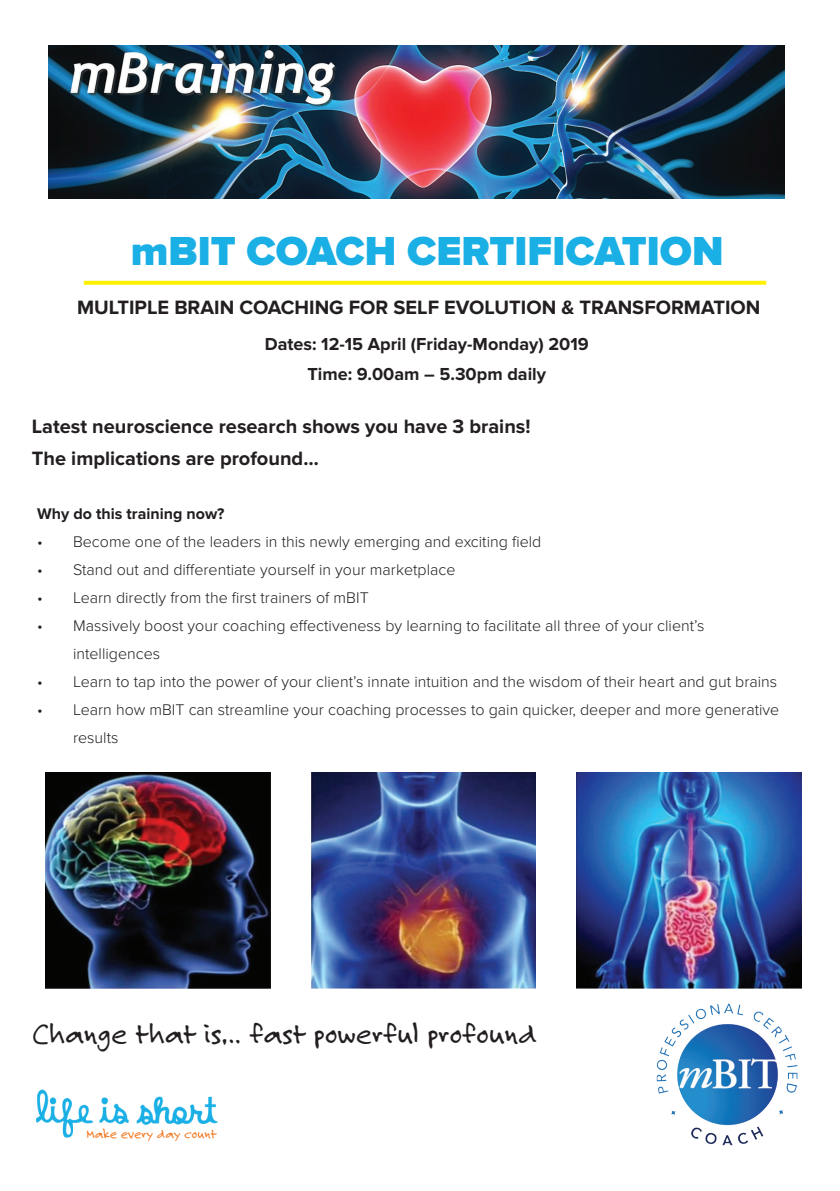
<style>
.page{position:relative;width:840px;height:1191px;background:#fff}
.page>*{position:absolute;margin:0;border:0;box-sizing:border-box;transform-origin:0 0}
.t1{font:900 42px "Proxima Nova";color:#1aafe5}
.t2{font:31.2px "Felt Tip Roman";color:#231f20}
.t3{font:700 20px/32px "Proxima Nova";color:#231f20}
.t4{font:700 18px/30px "Proxima Nova";color:#231f20;text-align:center}
.t5{font:300 16px/28px "Proxima Nova";color:#231f20}
.t6{font:700 16px "Proxima Nova";color:#231f20}
.t7{font:14.2px "Felt Tip Roman";color:#f27922}
</style>
<div class="page">
<img style="left:36px;top:1089px;width:182px;height:49px">
<div style="left:83px;top:1126px;width:207px;height:17px;background:#fff"></div>
<img style="left:656px;top:1003px;width:142px;height:143px">
<div style="left:84px;top:281px;width:681px;height:4px;border:2px solid #fff101"></div>
<img style="left:48px;top:45px;width:736px;height:153px">
<img style="left:46px;top:772px;width:224px;height:216px">
<img style="left:311px;top:772px;width:224px;height:216px">
<img style="left:576px;top:772px;width:224px;height:216px">
<h1 class="t1" style="left:131px;top:226px;width:594px">mBIT COACH CERTIFICATION</h1>
<p class="t3" style="left:77px;top:292px;width:684px">MULTIPLE BRAIN COACHING FOR SELF EVOLUTION &amp; TRANSFORMATION</p>
<p class="t4" style="left:264px;top:330px;width:325px">Dates: 12-15 April (Friday-Monday) 2019<br>Time: 9.00am – 5.30pm daily</p>
<p class="t3" style="left:32px;top:411px;width:500px">Latest neuroscience research shows you have 3 brains!<br>The implications are profound…</p>
<p class="t6" style="left:37px;top:504px;width:189px">Why do this training now?</p>
<p class="t5" style="left:37px;top:527px;width:505px">• Become one of the leaders in this newly emerging and exciting field</p>
<p class="t5" style="left:37px;top:555px;width:419px">• Stand out and differentiate yourself in your marketplace</p>
<p class="t5" style="left:37px;top:583px;width:333px">• Learn directly from the first trainers of mBIT</p>
<p class="t5" style="left:73px;top:611px;width:632px;text-indent:-36px">• Massively boost your coaching effectiveness by learning to facilitate all three of your client’s intelligences</p>
<p class="t5" style="left:37px;top:667px;width:741px">• Learn to tap into the power of your client’s innate intuition and the wisdom of their heart and gut brains</p>
<p class="t5" style="left:73px;top:695px;width:707px;text-indent:-36px">• Learn how mBIT can streamline your coaching processes to gain quicker, deeper and more generative results</p>
<h2 class="t2" style="left:32px;top:1013px;width:506px">Change that is… fast powerful profound</h2>
<p class="t7" style="left:86px;top:1124px;width:132px">Make every day count</p>
</div>
